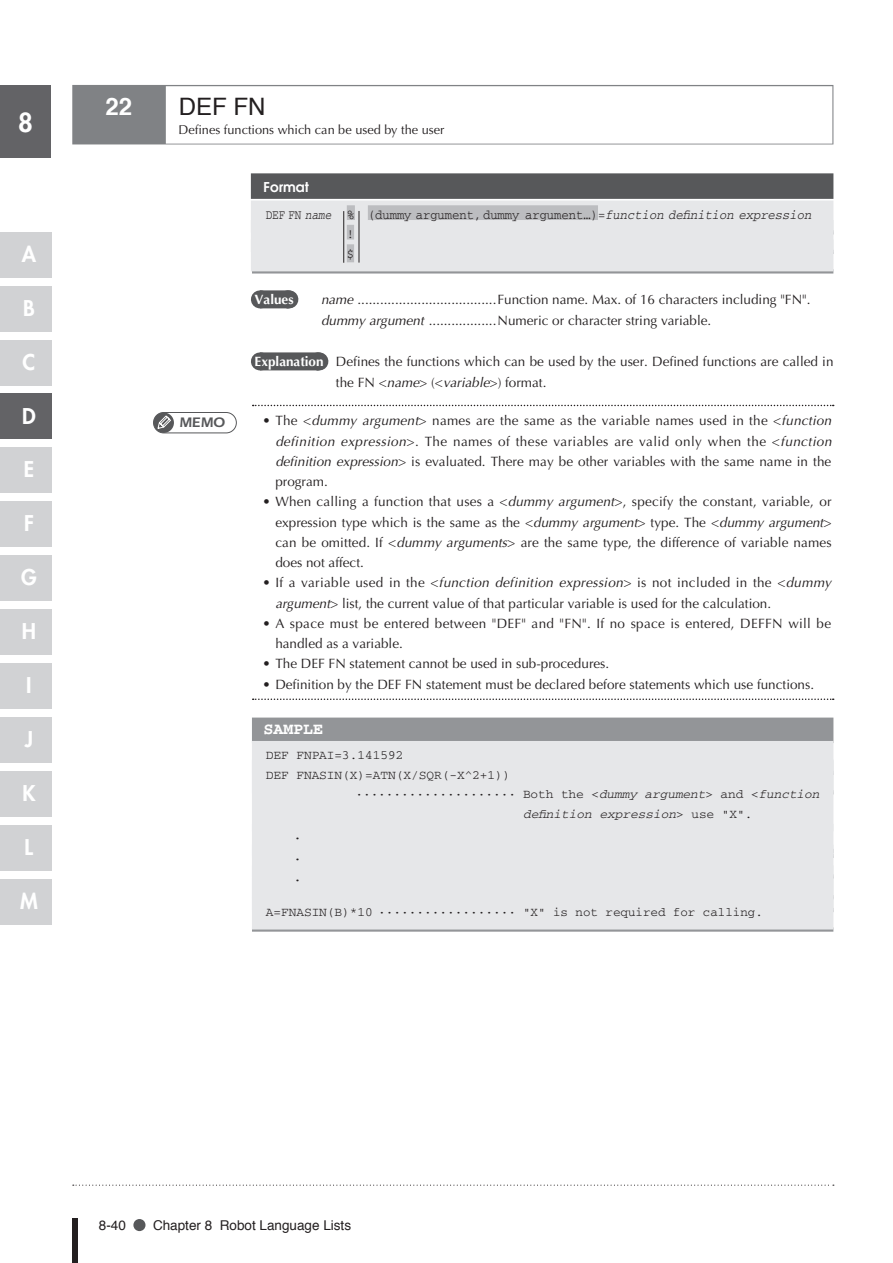
<style>
.page{position:relative;width:893px;height:1263px;background:#fff}
.page>*{position:absolute;margin:0;border:0;box-sizing:border-box;transform-origin:0 0}
.t1{font:800 25.5px "Futura";color:#fff}
.t2{font:24px "Helvetica";color:#231f20}
.t3{font:700 24px "Helvetica";color:#fff}
.t4{font:800 21.15px "Futura";color:#fff}
.t5{font:700 16.5px "Courier";color:#fff}
.t6{font:600 14.25px "Itc Eras";color:#57585a}
.t7{font:13.8px/20.7px "Courier";color:#231f20;text-align:justify}
.t8{font:13.5px/20.2px "Optima";color:#231f20}
.t9{font:13.5px/20.2px "Optima";letter-spacing:.02em;color:#231f20}
.t10{font:13.5px/19.5px "Courier";color:#231f20;scale:.8 1}
.t11{font:13.5px "Helvetica";color:#231f20}
.t12{font:600 13.5px "Avant Garde";color:#fff}
.t13{font:700 13.5px "Optima";color:#fff}
.t14{font:12.75px "Courier";color:#231f20}
.t15{font:12.75px "Optima";color:#231f20}
.t16{font:italic 12.75px "Courier";color:#231f20}
.s1{font-style:italic}
.s2{font-weight:700;color:#fff}
.s3{font-style:normal}
</style>
<div class="page">
<div style="left:0;top:232px;width:52px;height:45px;background:#d1d2d4"></div>
<div style="left:0;top:286px;width:52px;height:45px;background:#d1d2d4"></div>
<div style="left:0;top:340px;width:52px;height:45px;background:#d1d2d4"></div>
<div style="left:0;top:447px;width:52px;height:46px;background:#d1d2d4"></div>
<div style="left:0;top:501px;width:52px;height:46px;background:#d1d2d4"></div>
<div style="left:0;top:555px;width:52px;height:46px;background:#d1d2d4"></div>
<div style="left:0;top:609px;width:52px;height:46px;background:#d1d2d4"></div>
<div style="left:0;top:663px;width:52px;height:46px;background:#d1d2d4"></div>
<div style="left:0;top:717px;width:52px;height:46px;background:#d1d2d4"></div>
<div style="left:0;top:771px;width:52px;height:46px;background:#d1d2d4"></div>
<div style="left:0;top:825px;width:52px;height:46px;background:#d1d2d4"></div>
<div style="left:0;top:879px;width:52px;height:46px;background:#d1d2d4"></div>
<div style="left:72px;top:1218px;width:6px;height:45px;background:#231f20"></div>
<svg style="left:73px;top:1184px;width:761px;height:2px"></svg>
<div style="left:0;top:393px;width:52px;height:46px;background:#636366"></div>
<div style="left:0;top:85px;width:51px;height:72px;background:#636366"></div>
<svg style="left:133px;top:1219px;width:12px;height:12px"></svg>
<div style="left:72px;top:85px;width:761px;height:59px;background:#808285"></div>
<div style="left:166px;top:86px;width:666px;height:58px;background:#fff"></div>
<div style="left:251px;top:173px;width:582px;height:26px;background:#57585a"></div>
<div style="left:251px;top:200px;width:582px;height:32px;background:#e6e7e9"></div>
<div style="left:347px;top:205px;width:8px;height:18px;background:#bcbdc0"></div>
<div style="left:368px;top:205px;width:230px;height:18px;background:#bcbdc0"></div>
<div style="left:251px;top:220px;width:582px;height:32px;background:#e6e7e9"></div>
<div style="left:347px;top:225px;width:7px;height:18px;background:#bcbdc0"></div>
<svg style="left:252px;top:271px;width:581px;height:2px"></svg>
<div style="left:251px;top:239px;width:582px;height:32px;background:#e6e7e9"></div>
<div style="left:347px;top:244px;width:7px;height:18px;background:#bcbdc0"></div>
<div style="left:260px;top:290px;width:28px;height:18px;background:#57585a"></div>
<svg style="left:274px;top:290px;width:15px;height:18px"></svg>
<div style="left:260px;top:352px;width:58px;height:18px;background:#57585a"></div>
<svg style="left:289px;top:352px;width:30px;height:18px"></svg>
<div style="left:252px;top:717px;width:581px;height:26px;background:#939598"></div>
<div style="left:252px;top:741px;width:581px;height:32px;background:#e6e7e9"></div>
<div style="left:252px;top:759px;width:581px;height:72px;background:#e6e7e9"></div>
<div style="left:252px;top:824px;width:581px;height:32px;background:#e6e7e9"></div>
<div style="left:252px;top:845px;width:581px;height:31px;background:#e6e7e9"></div>
<div style="left:252px;top:865px;width:581px;height:32px;background:#e6e7e9"></div>
<div style="left:252px;top:878px;width:581px;height:32px;background:#e6e7e9"></div>
<svg style="left:252px;top:929px;width:581px;height:3px"></svg>
<div style="left:252px;top:898px;width:581px;height:31px;background:#e6e7e9"></div>
<svg style="left:253px;top:405px;width:581px;height:1px"></svg>
<svg style="left:253px;top:698px;width:581px;height:2px"></svg>
<hr style="left:343px;top:211px;width:1px;height:52px;background:#231f20">
<hr style="left:359px;top:211px;width:1px;height:52px;background:#231f20">
<div style="left:154px;top:412px;width:20px;height:21px;background:#57585a;border-radius:50%"></div>
<div style="left:153px;top:412px;width:84px;height:21px;border:1px solid #57585a;border-radius:10px"></div>
<svg style="left:157px;top:415px;width:15px;height:18px"></svg>
<h1 class="t1" style="left:18px;top:105px;width:16px">8</h1>
<h3 class="t4" style="left:22px;top:240px;width:16px">A</h3>
<h3 class="t4" style="left:23px;top:294px;width:13px">B</h3>
<h3 class="t4" style="left:23px;top:348px;width:14px">C</h3>
<h3 class="t4" style="left:22px;top:402px;width:15px">D</h3>
<h3 class="t4" style="left:24px;top:456px;width:12px">E</h3>
<h3 class="t4" style="left:24px;top:509px;width:11px">F</h3>
<h3 class="t4" style="left:21px;top:563px;width:17px">G</h3>
<h3 class="t4" style="left:22px;top:617px;width:16px">H</h3>
<h3 class="t4" style="left:26px;top:671px;width:7px">I</h3>
<h3 class="t4" style="left:25px;top:725px;width:10px">J</h3>
<h3 class="t4" style="left:22px;top:779px;width:15px">K</h3>
<h3 class="t4" style="left:25px;top:833px;width:10px">L</h3>
<h3 class="t4" style="left:20px;top:887px;width:19px">M</h3>
<h2 class="t3" style="left:105px;top:87px;width:28px">22</h2>
<h2 class="t2" style="left:179px;top:88px;width:88px">DEF FN</h2>
<p class="t15" style="left:179px;top:122px;width:267px">Defines functions which can be used by the user</p>
<p class="t6" style="left:179px;top:414px;width:47px">MEMO</p>
<p class="t12" style="left:264px;top:178px;width:47px">Format</p>
<p class="t10" style="left:347px;top:205px;width:582px;text-indent:-81px">DEF FN <span class="s1">name</span> % (dummy argument, dummy argument…)=<span class="s1">function definition expression </span>!<br>$</p>
<p class="t13" style="left:255px;top:291px;width:41px">Values</p>
<p class="t8" style="left:321px;top:289px;width:491px;line-height:20.7px"><span class="s1">name</span> .....................................Function name. Max. of 16 characters including "FN". <span class="s1">dummy argument</span> ..................Numeric or character string variable.</p>
<p class="t8" style="left:336px;top:351px;width:499px;line-height:20.7px;text-indent:-81px"><span class="s2">Explanation</span> Defines the functions which can be used by the user. Defined functions are called in the FN &lt;<span class="s1">name</span>&gt; (&lt;<span class="s1">variable</span>&gt;) format.</p>
<p class="t8" style="left:275px;top:411px;width:558px;text-align:justify;text-indent:-13px">• The &lt;<span class="s1">dummy argument</span>&gt; names are the same as the variable names used in the &lt;<span class="s1">function definition expression</span>&gt;. The names of these variables are valid only when the &lt;<span class="s1">function definition expression</span>&gt; is evaluated. There may be other variables with the same name in the program.</p>
<p class="t8" style="left:275px;top:492px;width:558px;text-align:justify;text-indent:-13px">• When calling a function that uses a &lt;<span class="s1">dummy argument</span>&gt;, specify the constant, variable, or expression type which is the same as the &lt;<span class="s1">dummy argument</span>&gt; type. The &lt;<span class="s1">dummy argument</span>&gt; can be omitted. If &lt;<span class="s1">dummy arguments</span>&gt; are the same type, the difference of variable names does not affect.</p>
<p class="t8" style="left:275px;top:573px;width:557px;text-indent:-13px">• If a variable used in the &lt;<span class="s1">function definition expression</span>&gt; is not included in the &lt;<span class="s1">dummy argument</span>&gt; list, the current value of that particular variable is used for the calculation.</p>
<p class="t9" style="left:275px;top:613px;width:557px;text-indent:-13px">• A space must be entered between "DEF" and "FN". If no space is entered, DEFFN will be handled as a variable.</p>
<p class="t8" style="left:263px;top:654px;width:348px">• The DEF FN statement cannot be used in sub-procedures.</p>
<p class="t8" style="left:263px;top:674px;width:553px">• Definition by the DEF FN statement must be declared before statements which use functions.</p>
<p class="t5" style="left:264px;top:721px;width:61px">SAMPLE</p>
<p class="t14" style="left:266px;top:749px;width:139px">DEF FNPAI=3.141592</p>
<p class="t14" style="left:266px;top:769px;width:246px">DEF FNASIN(X)=ATN(X/SQR(-X^2+1))</p>
<p class="t14" style="left:355px;top:788px;width:466px">····················· Both the &lt;<span class="s1">dummy argument</span>&gt; and &lt;<span class="s1">function</span></p>
<p class="t16" style="left:523px;top:808px;width:231px">definition expression<span class="s3">&gt; use "X".</span></p>
<p class="t7" style="left:293px;top:828px;width:10px">· · ·</p>
<p class="t14" style="left:266px;top:906px;width:499px">A=FNASIN(B)*10 ·················· "X" is not required for calling.</p>
<p class="t11" style="left:99px;top:1215px;width:29px">8-40</p>
<p class="t11" style="left:153px;top:1215px;width:200px">Chapter 8 Robot Language Lists</p>
</div>
